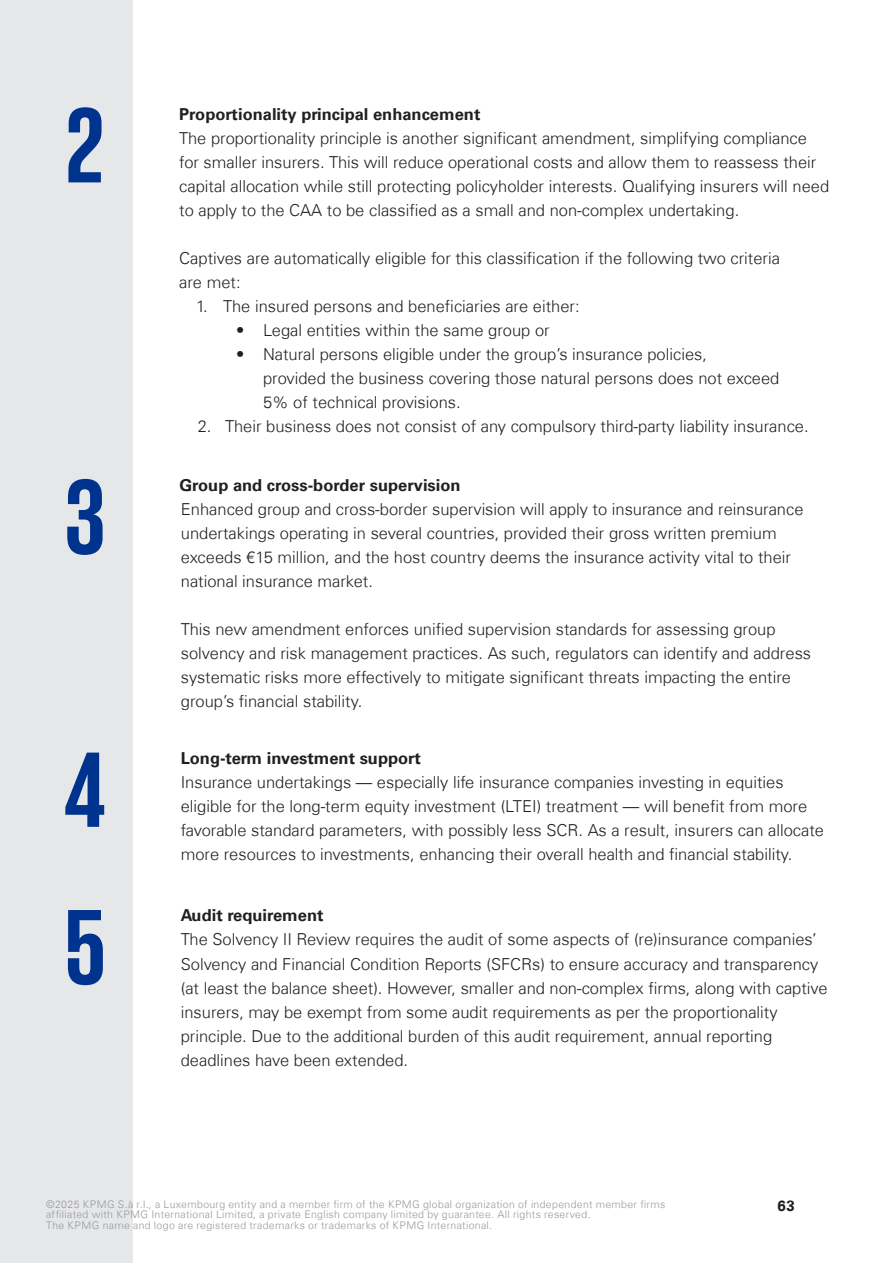
<style>
.page{position:relative;width:893px;height:1263px;background:#fff}
.page>*{position:absolute;margin:0;border:0;box-sizing:border-box;transform-origin:0 0}
.t1{font:700 109.5px "KPMG";color:#00338d}
.t2{font:300 16.5px/24px "Universfor KPMG";color:#231f20}
.t3{font:700 16.5px "Universfor KPMG";color:#231f20}
.t4{font:700 15px "Universfor KPMG";color:#231f20}
.t5{font:300 10.5px/10.5px "Universfor KPMG";letter-spacing:.03em;color:#989898}
</style>
<div class="page">
<div style="left:0;top:0;width:132px;height:1263px;background:#e6e7e9"></div>
<p class="t1" style="left:66px;top:90px;width:40px">2</p>
<p class="t3" style="left:179px;top:104px;width:303px">Proportionality principal enhancement</p>
<p class="t2" style="left:179px;top:126px;width:651px">The proportionality principle is another significant amendment, simplifying compliance for smaller insurers. This will reduce operational costs and allow them to reassess their capital allocation while still protecting policyholder interests. Qualifying insurers will need to apply to the CAA to be classified as a small and non-complex undertaking.</p>
<p class="t2" style="left:179px;top:246px;width:602px">Captives are automatically eligible for this classification if the following two criteria are met:</p>
<p class="t2" style="left:196px;top:294px;width:385px">1. The insured persons and beneficiaries are either:</p>
<p class="t2" style="left:236px;top:318px;width:315px">• Legal entities within the same group or</p>
<p class="t2" style="left:263px;top:342px;width:518px;text-indent:-27px">• Natural persons eligible under the group’s insurance policies,<br>provided the business covering those natural persons does not exceed<br>5% of technical provisions.</p>
<p class="t2" style="left:198px;top:414px;width:612px">2. Their business does not consist of any compulsory third-party liability insurance.</p>
<p class="t1" style="left:65px;top:462px;width:42px">3</p>
<p class="t3" style="left:179px;top:476px;width:283px">Group and cross-border supervision</p>
<p class="t2" style="left:181px;top:497px;width:624px">Enhanced group and cross-border supervision will apply to insurance and reinsurance undertakings operating in several countries, provided their gross written premium exceeds €15 million, and the host country deems the insurance activity vital to their national insurance market.</p>
<p class="t2" style="left:181px;top:617px;width:632px">This new amendment enforces unified supervision standards for assessing group solvency and risk management practices. As such, regulators can identify and address systematic risks more effectively to mitigate significant threats impacting the entire group’s financial stability.</p>
<p class="t1" style="left:64px;top:735px;width:44px">4</p>
<p class="t3" style="left:181px;top:748px;width:242px">Long-term investment support</p>
<p class="t2" style="left:181px;top:770px;width:645px">Insurance undertakings — especially life insurance companies investing in equities eligible for the long-term equity investment (LTEI) treatment — will benefit from more favorable standard parameters, with possibly less SCR. As a result, insurers can allocate more resources to investments, enhancing their overall health and financial stability.</p>
<p class="t1" style="left:65px;top:892px;width:43px">5</p>
<p class="t3" style="left:181px;top:906px;width:144px">Audit requirement</p>
<p class="t2" style="left:181px;top:927px;width:648px">The Solvency II Review requires the audit of some aspects of (re)insurance companies’ Solvency and Financial Condition Reports (SFCRs) to ensure accuracy and transparency (at least the balance sheet). However, smaller and non-complex firms, along with captive insurers, may be exempt from some audit requirements as per the proportionality principle. Due to the additional burden of this audit requirement, annual reporting deadlines have been extended.</p>
<p class="t5" style="left:46px;top:1199px;width:621px">©2025 KPMG S.à r.l., a Luxembourg entity and a member firm of the KPMG global organization of independent member firms affiliated with KPMG International Limited, a private English company limited by guarantee. All rights reserved.<br>The KPMG name and logo are registered trademarks or trademarks of KPMG International.</p>
<p class="t4" style="left:777px;top:1197px;width:19px">63</p>
</div>
